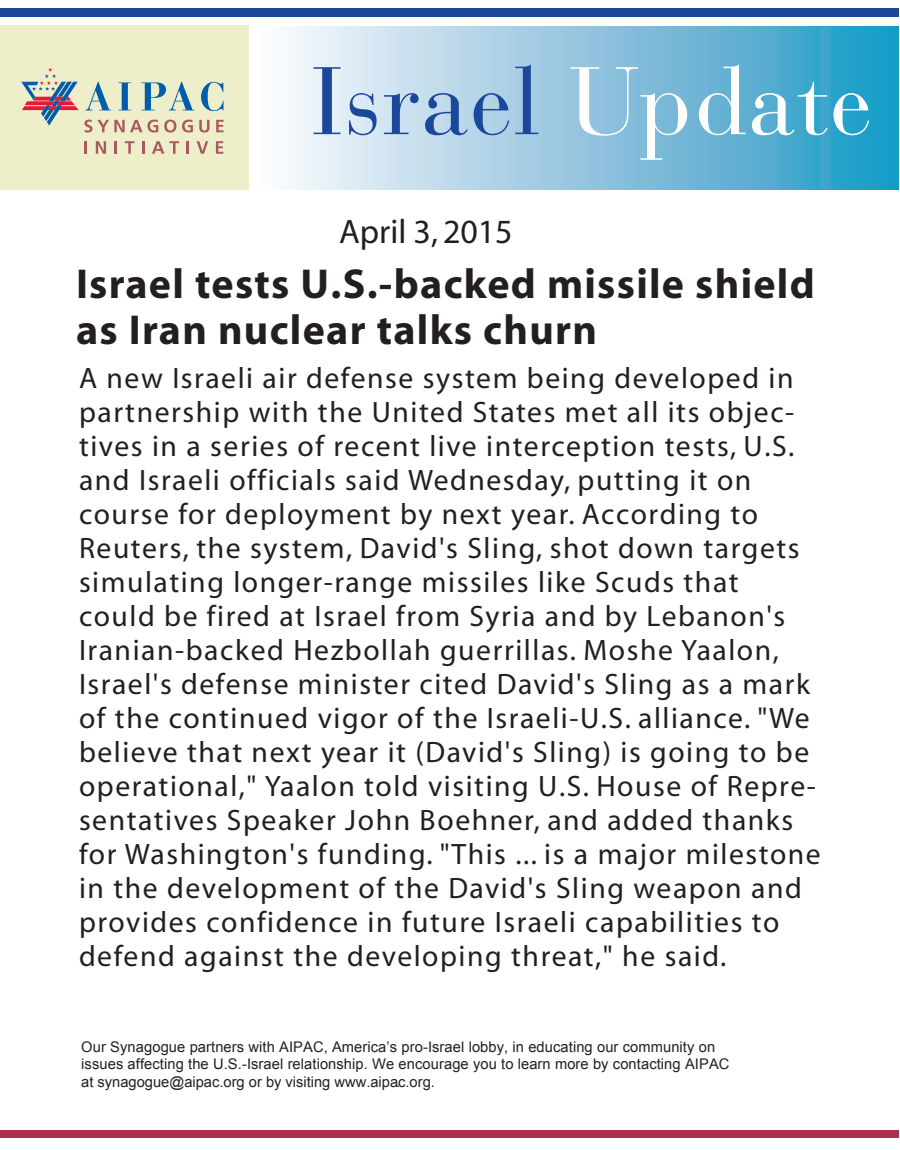
<style>
.page{position:relative;width:900px;height:1150px;background:#fff}
.page>*{position:absolute;margin:0;border:0;box-sizing:border-box;transform-origin:0 0}
.t1{font:95px "Bauer Bodoni";letter-spacing:.015em;color:#1b489a}
.t2{font:700 42px/46px "Myriad";letter-spacing:.03em;color:#231f20}
.t3{font:34px "Myriad";color:#231f20}
.t4{font:29.6px/34px "Myriad";letter-spacing:.055em;color:#231f20}
.t5{font:14.6px/17.6px "Arial";letter-spacing:.005em;color:#231f20}
.s1{color:#fff}
</style>
<div class="page">
<div style="left:0;top:25px;width:249px;height:164px;background:#eeeeca"></div>
<svg style="left:285px;top:26px;width:614px;height:163px;background:#8cc5de"></svg>
<div style="left:0;top:8px;width:899px;height:8px;background:#1b489a"></div>
<svg style="left:21px;top:68px;width:203px;height:65px"></svg>
<svg style="left:85px;top:141px;width:2px;height:13px"></svg>
<svg style="left:96px;top:141px;width:10px;height:13px"></svg>
<svg style="left:115px;top:141px;width:2px;height:13px"></svg>
<svg style="left:125px;top:141px;width:9px;height:13px"></svg>
<svg style="left:142px;top:141px;width:2px;height:13px"></svg>
<svg style="left:152px;top:141px;width:27px;height:13px"></svg>
<svg style="left:187px;top:141px;width:2px;height:13px"></svg>
<svg style="left:197px;top:141px;width:11px;height:13px"></svg>
<svg style="left:216px;top:141px;width:7px;height:13px"></svg>
<div style="left:0;top:1130px;width:899px;height:8px;background:#ab304c"></div>
<h1 class="t1" style="left:311px;top:45px;width:562px">Israel <span class="s1">Update</span></h1>
<p class="t3" style="left:339px;top:215px;width:175px">April 3, 2015</p>
<h2 class="t2" style="left:76px;top:262px;width:740px">Israel tests U.S.-backed missile shield as Iran nuclear talks churn</h2>
<p class="t4" style="left:79px;top:362px;width:743px">A new Israeli air defense system being developed in partnership with the United States met all its objec&shy;tives in a series of recent live interception tests, U.S. and Israeli officials said Wednesday, putting it on course for deployment by next year. According to Reuters, the system, David's Sling, shot down targets simulating longer-range missiles like Scuds that could be fired at Israel from Syria and by Lebanon's Iranian-backed Hezbollah guerrillas. Moshe Yaalon, Israel's defense minister cited David's Sling as a mark of the continued vigor of the Israeli-U.S. alliance. "We believe that next year it (David's Sling) is going to be operational," Yaalon told visiting U.S. House of Repre&shy;sentatives Speaker John Boehner, and added thanks for Washington's funding. "This ... is a major milestone in the development of the David's Sling weapon and provides confidence in future Israeli capabilities to defend against the developing threat," he said.</p>
<p class="t5" style="left:81px;top:1038px;width:650px">Our Synagogue partners with AIPAC, America’s pro-Israel lobby, in educating our community on issues affecting the U.S.-Israel relationship. We encourage you to learn more by contacting AIPAC at synagogue@aipac.org or by visiting www.aipac.org.</p>
<p class="t5" style="left:396px;top:1073px;width:6px">.</p>
</div>
